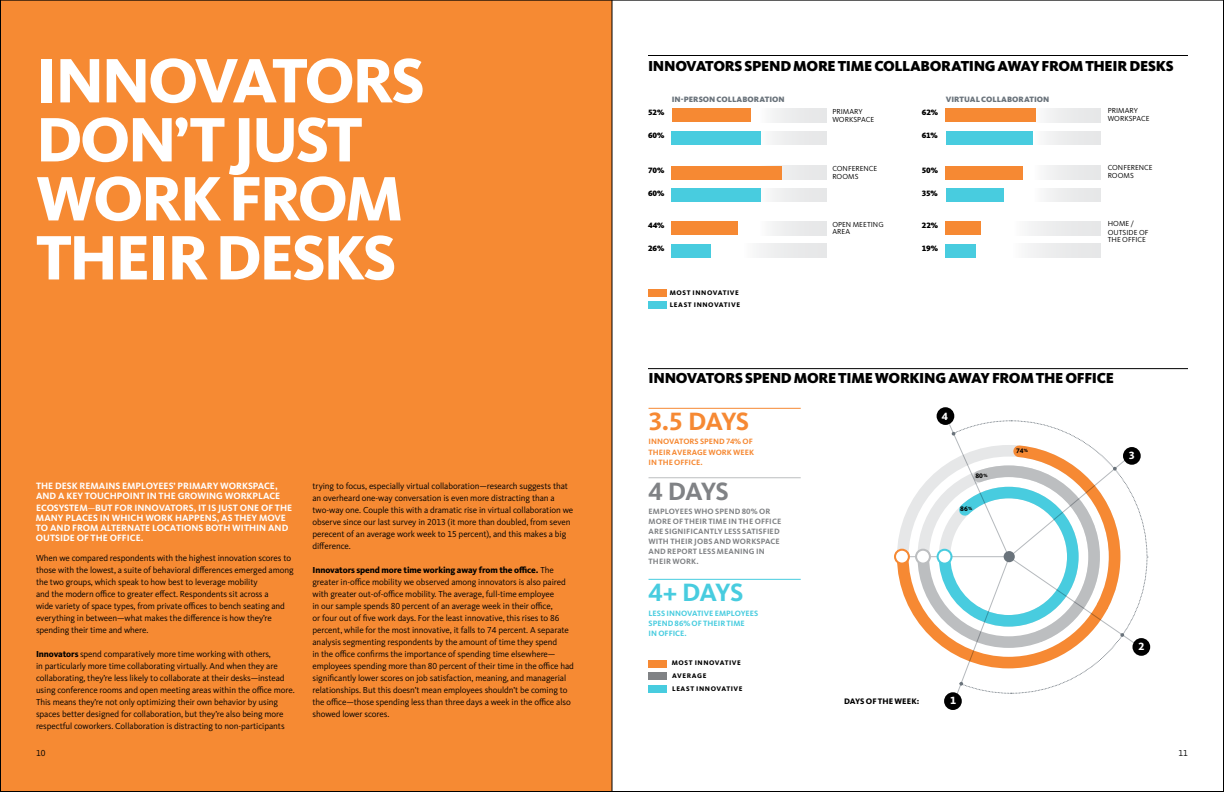
<style>
.page{position:relative;width:1224px;height:792px;background:#fff}
.page>*{position:absolute;margin:0;border:0;box-sizing:border-box;transform-origin:0 0}
.t1{font:800 65px/59px "Kievit OT";letter-spacing:-.04em;color:#fff}
.t2{font:700 26px "Kievit OT";color:#f68933}
.t3{font:700 26px "Kievit OT";color:#48ccdf}
.t4{font:700 26px "Kievit OT";color:#808285}
.t5{font:900 15px "Kievit OT";letter-spacing:-.025em;color:#000}
.t6{font:800 10.9px "Kievit OT";color:#fff}
.t7{font:700 9.5px/10px "Kievit OT";color:#fff}
.t8{font:9px/12px "Kievit OT";letter-spacing:-.01em;color:#000}
.t9{font:800 8.3px "Kievit OT";color:#000}
.t10{font:700 8px/10.1px "Kievit OT";letter-spacing:.01em;color:#808285}
.t11{font:700 8px/10.1px "Kievit OT";color:#f68933}
.t12{font:700 8px/10.1px "Kievit OT";color:#48ccdf}
.t13{font:900 8px "Kievit OT";color:#6a737b}
.t14{font:900 8px "Kievit OT";letter-spacing:-.02em;color:#000}
.t15{font:7.6px/7.4px "Kievit OT";letter-spacing:.005em;color:#000}
.t16{font:800 6.9px/11.9px "Kievit OT";letter-spacing:.075em;color:#000}
.t17{font:800 6.8px "Kievit OT";color:#000}
.s1{font-weight:400;font-size:9px}
.s2{font-weight:800}
</style>
<div class="page">
<div style="left:0;top:0;width:612px;height:792px;background:#f68a33"></div>
<svg style="left:772px;top:109px;width:54px;height:13px"></svg>
<svg style="left:1046px;top:108px;width:54px;height:14px"></svg>
<div style="left:733px;top:166px;width:93px;height:13px;background:#e9eaeb"></div>
<svg style="left:1046px;top:166px;width:54px;height:13px"></svg>
<svg style="left:772px;top:221px;width:54px;height:14px"></svg>
<svg style="left:1029px;top:221px;width:71px;height:14px"></svg>
<svg style="left:772px;top:131px;width:54px;height:14px"></svg>
<svg style="left:1046px;top:131px;width:54px;height:14px"></svg>
<svg style="left:772px;top:188px;width:54px;height:14px"></svg>
<svg style="left:1046px;top:188px;width:54px;height:14px"></svg>
<svg style="left:759px;top:244px;width:67px;height:14px"></svg>
<svg style="left:1028px;top:244px;width:72px;height:14px"></svg>
<div style="left:672px;top:109px;width:79px;height:13px;background:#f68933"></div>
<div style="left:946px;top:108px;width:90px;height:14px;background:#f68933"></div>
<div style="left:672px;top:166px;width:110px;height:13px;background:#f68933"></div>
<div style="left:946px;top:166px;width:77px;height:13px;background:#f68933"></div>
<div style="left:672px;top:221px;width:66px;height:14px;background:#f68933"></div>
<div style="left:946px;top:221px;width:35px;height:14px;background:#f68933"></div>
<div style="left:672px;top:131px;width:89px;height:14px;background:#48ccdf"></div>
<div style="left:946px;top:131px;width:87px;height:14px;background:#48ccdf"></div>
<div style="left:672px;top:188px;width:89px;height:14px;background:#48ccdf"></div>
<div style="left:946px;top:188px;width:58px;height:14px;background:#48ccdf"></div>
<div style="left:672px;top:244px;width:39px;height:14px;background:#48ccdf"></div>
<div style="left:946px;top:244px;width:30px;height:14px;background:#48ccdf"></div>
<div style="left:648px;top:302px;width:18px;height:7px;background:#48ccdf"></div>
<div style="left:648px;top:290px;width:18px;height:7px;background:#f68933"></div>
<hr style="left:648px;top:368px;width:540px;height:1px;background:#000">
<hr style="left:648px;top:55px;width:540px;height:1px;background:#000">
<div style="left:649px;top:673px;width:18px;height:7px;background:#808285"></div>
<div style="left:649px;top:660px;width:18px;height:7px;background:#f68933"></div>
<div style="left:649px;top:685px;width:18px;height:7px;background:#48ccdf"></div>
<hr style="left:649px;top:408px;width:152px;height:1px;background:#f68933">
<hr style="left:649px;top:579px;width:152px;height:1px;background:#48ccdf">
<hr style="left:649px;top:477px;width:152px;height:1px;background:#bcbec0">
<svg style="left:894px;top:420px;width:254px;height:274px"></svg>
<div style="left:944px;top:692px;width:18px;height:18px;background:#000;border-radius:50%"></div>
<div style="left:937px;top:407px;width:17px;height:18px;background:#000;border-radius:50%"></div>
<div style="left:1132px;top:638px;width:18px;height:18px;background:#000;border-radius:50%"></div>
<div style="left:1123px;top:447px;width:18px;height:18px;background:#000;border-radius:50%"></div>
<div style="left:938px;top:550px;width:13px;height:14px;background:#fff;border-radius:50%"></div>
<div style="left:937px;top:549px;width:16px;height:16px;border:2px solid #48ccdf;border-radius:50%"></div>
<div style="left:916px;top:550px;width:14px;height:14px;background:#fff;border-radius:50%"></div>
<div style="left:915px;top:549px;width:16px;height:16px;border:2px solid #bcbec0;border-radius:50%"></div>
<div style="left:895px;top:550px;width:14px;height:14px;background:#fff;border-radius:50%"></div>
<div style="left:894px;top:549px;width:16px;height:16px;border:2px solid #f68933;border-radius:50%"></div>
<hr style="left:612px;top:0;width:1px;height:792px;background:#000">
<h1 class="t1" style="left:36px;top:51px;width:391px">INNOVATORS<br>DON’T JUST<br>WORK FROM<br>THEIR DESKS</h1>
<p class="t7" style="left:36px;top:481px;width:246px">THE DESK REMAINS EMPLOYEES’ PRIMARY WORKSPACE,<br>AND A KEY TOUCHPOINT IN THE GROWING WORKPLACE</p>
<p class="t7" style="left:36px;top:503px;width:258px">ECOSYSTEM<span class="s1">—</span>BUT FOR INNOVATORS, IT IS JUST ONE OF THE MANY PLACES IN WHICH WORK HAPPENS, AS THEY MOVE TO AND FROM ALTERNATE LOCATIONS BOTH WITHIN AND OUTSIDE OF THE OFFICE.</p>
<p class="t8" style="left:36px;top:552px;width:259px">When we compared respondents with the highest innovation scores to those with the lowest, a suite of behavioral differences emerged among the two groups, which speak to how best to leverage mobility<br>and the modern office to greater effect. Respondents sit across a<br>wide variety of space types, from private offices to bench seating and everything in between—what makes the difference is how they’re spending their time and where.</p>
<p class="t8" style="left:36px;top:648px;width:260px"><span class="s2">Innovators</span> spend comparatively more time working with others,<br>in particularly more time collaborating virtually. And when they are collaborating, they’re less likely to collaborate at their desks—instead using conference rooms and open meeting areas within the office more.<br>This means they’re not only optimizing their own behavior by using spaces better designed for collaboration, but they’re also being more respectful coworkers. Collaboration is distracting to non-participants</p>
<p class="t8" style="left:312px;top:480px;width:262px">trying to focus, especially virtual collaboration—research suggests that an overheard one-way conversation is even more distracting than a two-way one. Couple this with a dramatic rise in virtual collaboration we observe since our last survey in 2013 (it more than doubled, from seven perecent of an average work week to 15 percent), and this makes a big difference.</p>
<p class="t8" style="left:312px;top:564px;width:263px"><span class="s2">Innovators spend more time working away from the office.</span> The greater in-office mobility we observed among innovators is also paired with greater out-of-office mobility. The average, full-time employee<br>in our sample spends 80 percent of an average week in their office,<br>or four out of five work days. For the least innovative, this rises to 86 percent, while for the most innovative, it falls to 74 percent. A separate analysis segmenting respondents by the amount of time they spend<br>in the office confirms the importance of spending time elsewhere— employees spending more than 80 percent of their time in the office had significantly lower scores on job satisfaction, meaning, and managerial relationships. But this doesn’t mean employees shouldn’t be coming to the office—those spending less than three days a week in the office also showed lower scores.</p>
<h3 class="t5" style="left:648px;top:57px;width:527px">INNOVATORS SPEND MORE TIME COLLABORATING AWAY FROM THEIR DESKS</h3>
<p class="t13" style="left:672px;top:95px;width:115px">IN-PERSON COLLABORATION</p>
<p class="t13" style="left:946px;top:95px;width:105px">VIRTUAL COLLABORATION</p>
<p class="t14" style="left:922px;top:107px;width:18px">62%</p>
<p class="t14" style="left:922px;top:131px;width:17px">61%</p>
<p class="t14" style="left:922px;top:166px;width:18px">50%</p>
<p class="t14" style="left:922px;top:188px;width:18px">35%</p>
<p class="t14" style="left:922px;top:221px;width:18px">22%</p>
<p class="t14" style="left:922px;top:243px;width:18px">19%</p>
<p class="t14" style="left:648px;top:107px;width:18px">52%</p>
<p class="t14" style="left:648px;top:131px;width:18px">60%</p>
<p class="t14" style="left:648px;top:166px;width:18px">70%</p>
<p class="t14" style="left:648px;top:188px;width:18px">60%</p>
<p class="t14" style="left:648px;top:221px;width:18px">44%</p>
<p class="t14" style="left:648px;top:243px;width:18px">26%</p>
<p class="t15" style="left:832px;top:108px;width:43px">PRIMARY<br>WORKSPACE</p>
<p class="t15" style="left:832px;top:165px;width:47px">CONFERENCE<br>ROOMS</p>
<p class="t15" style="left:832px;top:221px;width:53px">OPEN MEETING<br>AREA</p>
<p class="t16" style="left:670px;top:287px;width:72px">MOST INNOVATIVE<br>LEAST INNOVATIVE</p>
<p class="t15" style="left:1108px;top:107px;width:43px">PRIMARY<br>WORKSPACE</p>
<p class="t15" style="left:1108px;top:164px;width:47px">CONFERENCE<br>ROOMS</p>
<p class="t15" style="left:1108px;top:219px;width:42px;line-height:8.6px">HOME /<br>OUTSIDE OF</p>
<p class="t15" style="left:1108px;top:236px;width:40px">THE OFFICE</p>
<h3 class="t5" style="left:649px;top:369px;width:467px">INNOVATORS SPEND MORE TIME WORKING AWAY FROM THE OFFICE</h3>
<h2 class="t2" style="left:649px;top:406px;width:102px">3.5 DAYS</h2>
<p class="t11" style="left:649px;top:437px;width:107px">INNOVATORS SPEND 74% OF<br>THEIR AVERAGE WORK WEEK<br>IN THE OFFICE.</p>
<h2 class="t4" style="left:649px;top:476px;width:82px">4 DAYS</h2>
<p class="t10" style="left:649px;top:506px;width:134px">EMPLOYEES WHO SPEND 80% OR<br>MORE OF THEIR TIME IN THE OFFICE<br>ARE SIGNIFICANTLY LESS SATISFIED<br>WITH THEIR JOBS AND WORKSPACE<br>AND REPORT LESS MEANING IN<br>THEIR WORK.</p>
<h2 class="t3" style="left:649px;top:577px;width:97px">4+ DAYS</h2>
<p class="t12" style="left:649px;top:608px;width:111px">LESS INNOVATIVE EMPLOYEES<br>SPEND 86% OF THEIR TIME<br>IN OFFICE.</p>
<p class="t16" style="left:672px;top:657px;width:71px">MOST INNOVATIVE</p>
<p class="t16" style="left:672px;top:683px;width:72px">LEAST INNOVATIVE</p>
<p class="t16" style="left:672px;top:670px;width:36px">AVERAGE</p>
<p class="t6" style="left:942px;top:410px;width:8px">4</p>
<p class="t17" style="left:975px;top:472px;width:14px">80<sup>%</sup></p>
<p class="t17" style="left:960px;top:505px;width:13px">86<sup>%</sup></p>
<p class="t17" style="left:1016px;top:447px;width:14px">74<sup>%</sup></p>
<p class="t9" style="left:844px;top:696px;width:77px">DAYS OF THE WEEK:</p>
<p class="t6" style="left:950px;top:694px;width:8px">1</p>
<p class="t6" style="left:1129px;top:449px;width:8px">3</p>
<p class="t6" style="left:1138px;top:640px;width:8px">2</p>
<p class="t8" style="left:36px;top:747px;width:11px">10</p>
<p class="t8" style="left:1179px;top:747px;width:11px">11</p>
</div>
